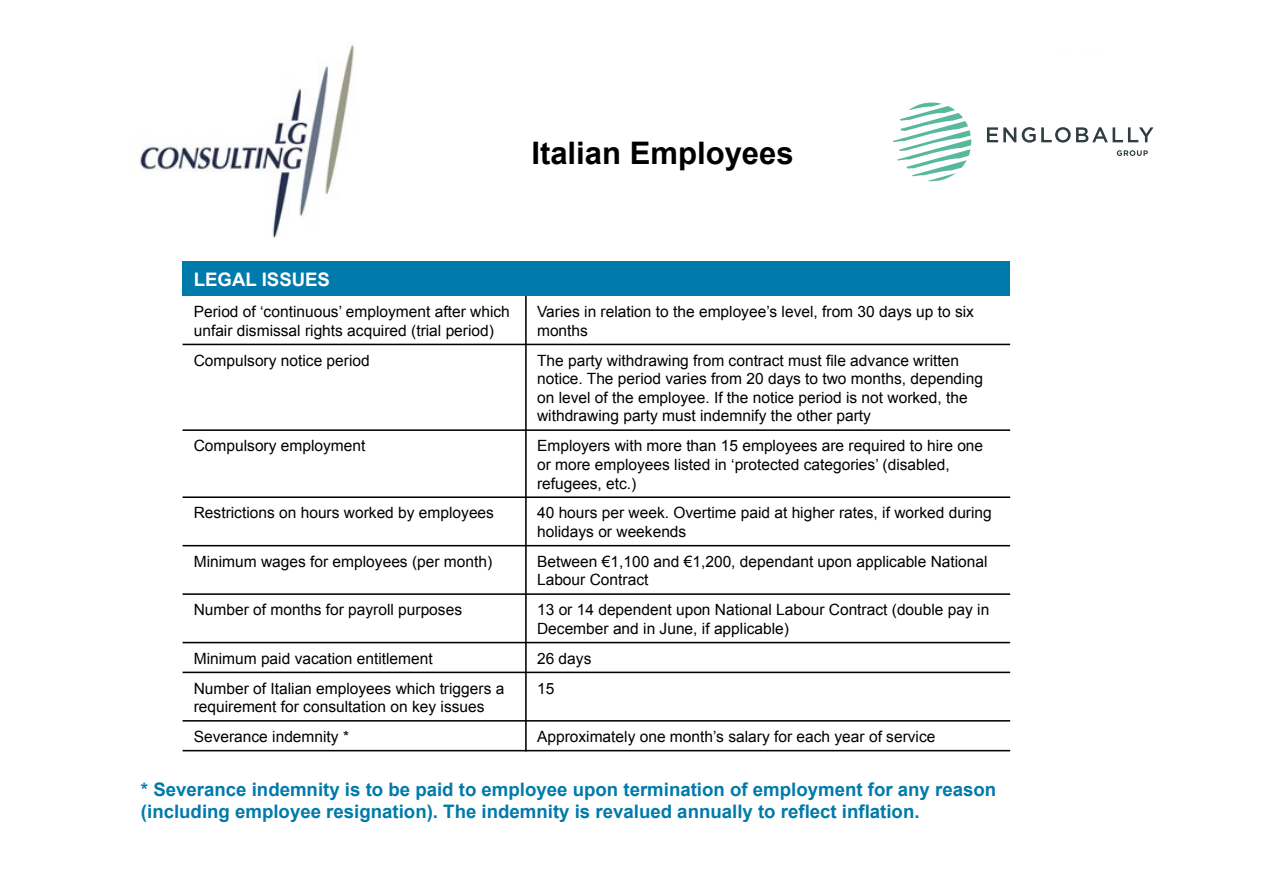
<style>
.page{position:relative;width:1263px;height:893px;background:#fff}
.page>*{position:absolute;margin:0;border:0;box-sizing:border-box;transform-origin:0 0}
.t1{font:700 31.05px "Arial";color:#000}
.t2{font:700 18.6px/21.8px "Arial";color:#007aaa}
.t3{font:700 18.6px "Arial";color:#fff}
.t4{font:15.6px/18.6px "Arial";color:#000}
</style>
<div class="page">
<div style="left:183px;top:261px;width:827px;height:35px;background:#007aaa"></div>
<hr style="left:525px;top:296px;width:2px;height:455px;background:#000">
<hr style="left:183px;top:344px;width:827px;height:1px;background:#000">
<hr style="left:183px;top:429px;width:827px;height:2px;background:#000">
<hr style="left:183px;top:496px;width:827px;height:2px;background:#000">
<hr style="left:183px;top:545px;width:827px;height:1px;background:#000">
<hr style="left:183px;top:593px;width:827px;height:2px;background:#000">
<hr style="left:183px;top:642px;width:827px;height:1px;background:#000">
<hr style="left:183px;top:672px;width:827px;height:1px;background:#000">
<hr style="left:183px;top:720px;width:827px;height:2px;background:#000">
<hr style="left:183px;top:750px;width:827px;height:1px;background:#000">
<img style="left:140px;top:44px;width:214px;height:194px">
<svg style="left:892px;top:102px;width:79px;height:79px"></svg>
<svg style="left:987px;top:127px;width:29px;height:15px"></svg>
<svg style="left:1022px;top:127px;width:131px;height:16px"></svg>
<svg style="left:1117px;top:150px;width:31px;height:6px"></svg>
<h1 class="t1" style="left:531px;top:142px;width:264px">Italian Employees</h1>
<p class="t3" style="left:194px;top:272px;width:138px">LEGAL ISSUES</p>
<p class="t4" style="left:194px;top:304px;width:318px">Period of ‘continuous’ employment after which unfair dismissal rights acquired (trial period)</p>
<p class="t4" style="left:537px;top:304px;width:438px">Varies in relation to the employee’s level, from 30 days up to six months</p>
<p class="t4" style="left:194px;top:352px;width:178px">Compulsory notice period</p>
<p class="t4" style="left:537px;top:352px;width:447px">The party withdrawing from contract must file advance written notice. The period varies from 20 days to two months, depending on level of the employee. If the notice period is not worked, the withdrawing party must indemnify the other party</p>
<p class="t4" style="left:194px;top:438px;width:173px">Compulsory employment</p>
<p class="t4" style="left:537px;top:438px;width:448px">Employers with more than 15 employees are required to hire one or more employees listed in ‘protected categories’ (disabled, refugees, etc.)</p>
<p class="t4" style="left:194px;top:505px;width:302px">Restrictions on hours worked by employees</p>
<p class="t4" style="left:537px;top:505px;width:456px">40 hours per week. Overtime paid at higher rates, if worked during holidays or weekends</p>
<p class="t4" style="left:194px;top:553px;width:300px">Minimum wages for employees (per month)</p>
<p class="t4" style="left:537px;top:553px;width:452px">Between €1,100 and €1,200, dependant upon applicable National<br>Labour Contract</p>
<p class="t4" style="left:194px;top:602px;width:270px">Number of months for payroll purposes</p>
<p class="t4" style="left:537px;top:602px;width:454px">13 or 14 dependent upon National Labour Contract (double pay in<br>December and in June, if applicable)</p>
<p class="t4" style="left:194px;top:650px;width:240px">Minimum paid vacation entitlement</p>
<p class="t4" style="left:537px;top:650px;width:56px">26 days</p>
<p class="t4" style="left:194px;top:680px;width:312px">Number of Italian employees which triggers a requirement for consultation on key issues</p>
<p class="t4" style="left:537px;top:680px;width:19px">15</p>
<p class="t4" style="left:194px;top:729px;width:157px">Severance indemnity *</p>
<p class="t4" style="left:537px;top:729px;width:400px">Approximately one month’s salary for each year of service</p>
<p class="t2" style="left:141px;top:781px;width:857px">* Severance indemnity is to be paid to employee upon termination of employment for any reason (including employee resignation). The indemnity is revalued annually to reflect inflation.</p>
</div>
